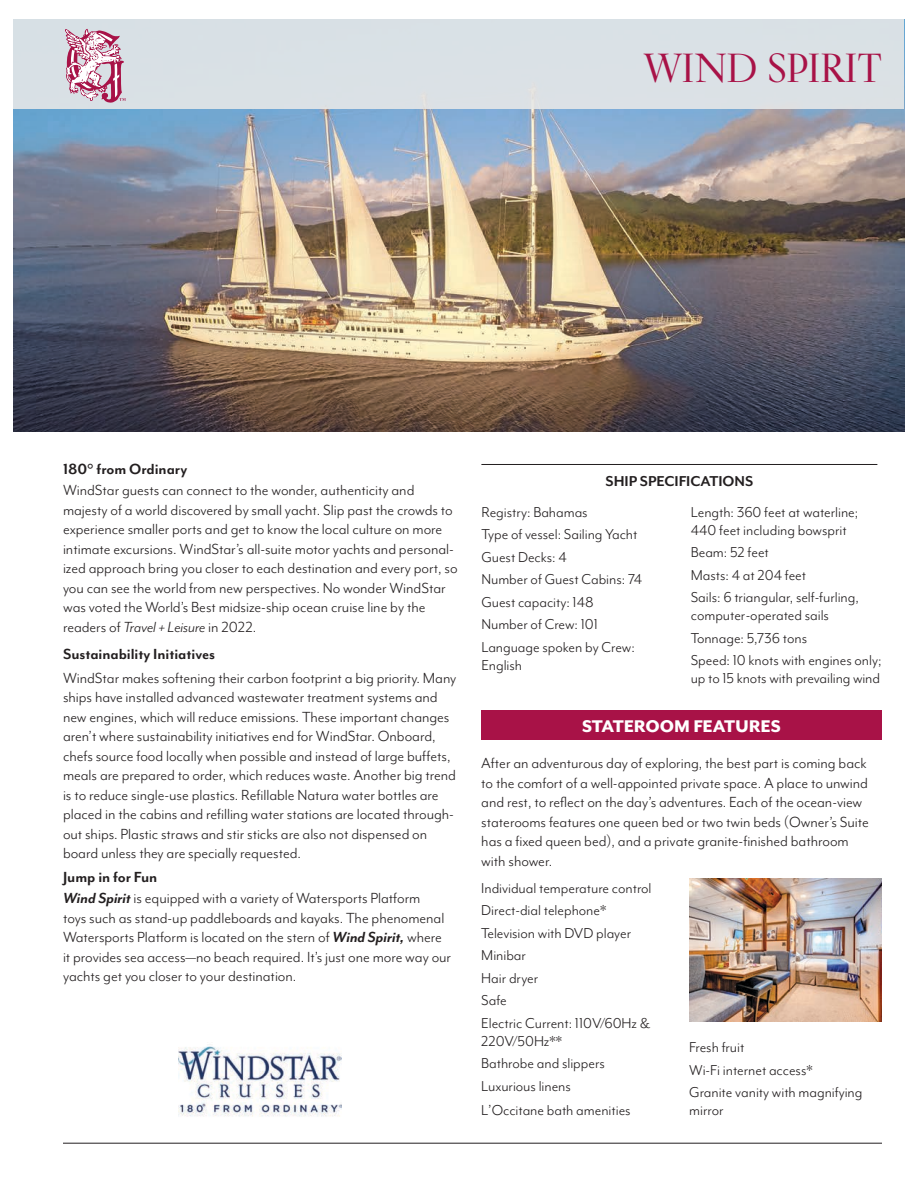
<style>
.page{position:relative;width:918px;height:1188px;background:#fff}
.page>*{position:absolute;margin:0;border:0;box-sizing:border-box;transform-origin:0 0}
.Program_Title{font:500 40.5px "Kumlien Pro";letter-spacing:-.02em;color:#a81247}
.t1{font:800 19.5px "Mr Eaves Mod OT";letter-spacing:-.005em;color:#fff}
.ship_descrition_copy{font:16.8px/19.5px "Mr Eaves Mod OT";letter-spacing:-.005em;color:#231f20}
.Ship_Description_subheads{font:16.8px/19.5px "Mr Eaves Mod OT";letter-spacing:-.005em;color:#231f20}
.Ship_Description_subheads-2{font:700 16.8px "Mr Eaves Mod OT";letter-spacing:-.005em;color:#231f20}
.ship_spec_copy{font:16.5px/18px "Mr Eaves Mod OT";letter-spacing:-.005em;color:#231f20}
.Ship_Section_head{font:700 16.5px "Mr Eaves Mod OT";letter-spacing:-.005em;color:#231f20}
.s1{font-style:italic}
.s2{font-weight:700;font-style:italic}
.s3{font-size:16.8px}
</style>
<div class="page">
<img style="left:14px;top:109px;width:890px;height:323px">
<div style="left:481px;top:711px;width:401px;height:29px;background:#a81247"></div>
<hr style="left:63px;top:1143px;width:819px;height:1px;background:#231f20">
<div style="left:14px;top:19px;width:890px;height:90px;background:#dae1e5"></div>
<hr style="left:481px;top:464px;width:396px;height:1px;background:#231f20">
<img style="left:179px;top:1046px;width:163px;height:71px">
<img style="left:689px;top:879px;width:193px;height:143px">
<svg style="left:65px;top:29px;width:61px;height:74px"></svg>
<p class="Program_Title" style="left:644px;top:43px;width:239px">WIND SPIRIT</p>
<p class="Ship_Description_subheads-2" style="left:63px;top:460px;width:126px">180° from Ordinary</p>
<p class="ship_descrition_copy" style="left:63px;top:480px;width:396px">WindStar guests can connect to the wonder, authenticity and majesty of a world discovered by small yacht. Slip past the crowds to experience smaller ports and get to know the local culture on more intimate excursions. WindStar’s all-suite motor yachts and personal&shy;ized approach bring you closer to each destination and every port, so you can see the world from new perspectives. No wonder WindStar was voted the World’s Best midsize-ship ocean cruise line by the readers of <span class="s1">Travel + Leisure</span> in 2022.</p>
<p class="Ship_Description_subheads-2" style="left:63px;top:644px;width:154px">Sustainability Initiatives</p>
<p class="Ship_Description_subheads" style="left:63px;top:668px;width:395px">WindStar makes softening their carbon footprint a big priority. Many ships have installed advanced wastewater treatment systems and new engines, which will reduce emissions. These important changes aren’t where sustainability initiatives end for WindStar. Onboard, chefs source food locally when possible and instead of large buffets, meals are prepared to order, which reduces waste. Another big trend is to reduce single-use plastics. Refillable Natura water bottles are placed in the cabins and refilling water stations are located through&shy;out ships. Plastic straws and stir sticks are also not dispensed on board unless they are specially requested.</p>
<p class="Ship_Description_subheads-2" style="left:63px;top:868px;width:96px">Jump in for Fun</p>
<p class="ship_descrition_copy" style="left:63px;top:888px;width:390px"><span class="s2">Wind Spirit</span> is equipped with a variety of Watersports Platform<br>toys such as stand-up paddleboards and kayaks. The phenomenal Watersports Platform is located on the stern of <span class="s2">Wind Spirit,</span> where it provides sea access—no beach required. It’s just one more way our yachts get you closer to your destination.</p>
<p class="Ship_Section_head" style="left:606px;top:472px;width:149px">SHIP SPECIFICATIONS</p>
<p class="ship_spec_copy" style="left:481px;top:503px;width:108px">Registry: Bahamas</p>
<p class="ship_spec_copy" style="left:481px;top:525px;width:158px">Type of vessel: Sailing Yacht</p>
<p class="ship_spec_copy" style="left:481px;top:548px;width:87px">Guest Decks: 4</p>
<p class="ship_spec_copy" style="left:481px;top:570px;width:162px">Number of Guest Cabins: 74</p>
<p class="ship_spec_copy" style="left:481px;top:593px;width:114px">Guest capacity: 148</p>
<p class="ship_spec_copy" style="left:481px;top:615px;width:118px">Number of Crew: 101</p>
<p class="ship_spec_copy" style="left:481px;top:638px;width:155px">Language spoken by Crew:<br>English</p>
<p class="ship_spec_copy" style="left:691px;top:503px;width:169px">Length: 360 feet at waterline;<br>440 feet including bowsprit</p>
<p class="ship_spec_copy" style="left:691px;top:543px;width:80px">Beam: 52 feet</p>
<p class="ship_spec_copy" style="left:691px;top:566px;width:117px">Masts: 4 at 204 feet</p>
<p class="ship_spec_copy" style="left:691px;top:588px;width:170px">Sails: 6 triangular, self-furling, computer-operated sails</p>
<p class="ship_spec_copy" style="left:691px;top:629px;width:118px">Tonnage: 5,736 tons</p>
<p class="ship_spec_copy" style="left:691px;top:651px;width:192px">Speed: 10 knots with engines only; up to 15 knots with prevailing wind</p>
<p class="t1" style="left:582px;top:715px;width:200px">STATEROOM FEATURES</p>
<p class="ship_descrition_copy" style="left:481px;top:754px;width:389px">After an adventurous day of exploring, the best part is coming back to the comfort of a well-appointed private space. A place to unwind and rest, to reflect on the day’s adventures. Each of the ocean-view staterooms features one queen bed or two twin beds (Owner’s Suite has a fixed queen bed), and a private granite-finished bathroom with shower.</p>
<p class="ship_spec_copy" style="left:481px;top:879px;width:172px">Individual temperature control</p>
<p class="ship_spec_copy" style="left:481px;top:901px;width:127px">Direct-dial telephone*</p>
<p class="ship_spec_copy" style="left:481px;top:924px;width:151px">Television with DVD player</p>
<p class="ship_spec_copy" style="left:481px;top:946px;width:46px">Minibar</p>
<p class="ship_spec_copy" style="left:481px;top:969px;width:58px">Hair dryer</p>
<p class="ship_spec_copy" style="left:481px;top:991px;width:27px">Safe</p>
<p class="ship_spec_copy" style="left:481px;top:1014px;width:171px">Electric Current: 110V/60Hz &amp;<br>220V/50Hz**</p>
<p class="ship_spec_copy" style="left:481px;top:1054px;width:125px">Bathrobe and slippers</p>
<p class="ship_spec_copy" style="left:481px;top:1077px;width:91px">Luxurious linens</p>
<p class="ship_spec_copy" style="left:481px;top:1101px;width:151px">L<span class="s3">’</span>Occitane bath amenities</p>
<p class="ship_spec_copy" style="left:689px;top:1038px;width:57px">Fresh fruit</p>
<p class="ship_spec_copy" style="left:689px;top:1061px;width:125px">Wi-Fi internet access*</p>
<p class="ship_spec_copy" style="left:689px;top:1083px;width:175px">Granite vanity with magnifying mirror</p>
</div>
